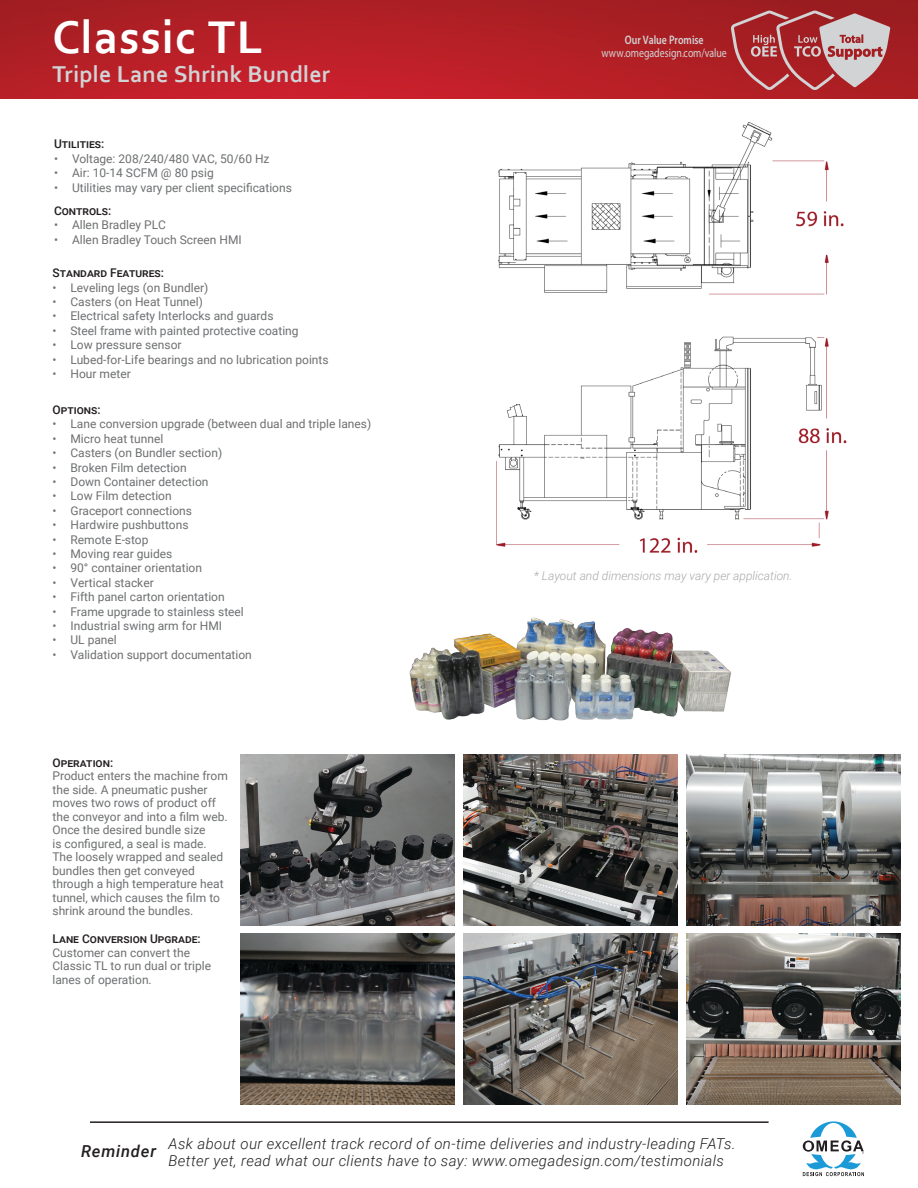
<style>
.page{position:relative;width:918px;height:1188px;background:#fff}
.page>*{position:absolute;margin:0;border:0;box-sizing:border-box;transform-origin:0 0}
.rev_-_Title{font:700 48px "Corbel";letter-spacing:.02em;color:#fff}
.rev_-_Subtitle{font:700 24px "Corbel";letter-spacing:.01em;color:#d1d3d4}
.t1{font:italic 300 15px/16.5px "Roboto";letter-spacing:.025em;color:#231f20}
.t2{font:12.3px "Myriad Pro";color:#d1d3d4;scale:.8 1}
.t3{font:600 12.3px "Myriad Pro";color:#d1d3d4;scale:.8 1}
.rev_-_body{font:12px/13.5px "Roboto";color:#6d6f71}
.rev_-_bullets_header{font:500 12px "Roboto";color:#231f20}
.rev_-_footnote{font:italic 300 12px "Roboto";color:#a7a9ac}
.s1{font-weight:500;font-size:16.5px}
</style>
<div class="page">
<hr style="left:90px;top:1121px;width:679px;height:2px;background:#231f20">
<svg style="left:803px;top:1121px;width:61px;height:55px"></svg>
<img style="left:0;top:0;width:918px;height:99px">
<svg style="left:731px;top:10px;width:159px;height:80px;background:#b55d60"></svg>
<img style="left:496px;top:122px;width:351px;height:431px">
<img style="left:241px;top:934px;width:213px;height:171px">
<img style="left:241px;top:754px;width:213px;height:171px">
<img style="left:464px;top:934px;width:214px;height:171px">
<img style="left:687px;top:754px;width:214px;height:171px">
<img style="left:687px;top:934px;width:214px;height:171px">
<img style="left:464px;top:754px;width:214px;height:171px">
<img style="left:409px;top:617px;width:323px;height:104px">
<p class="rev_-_Title" style="left:52px;top:7px;width:211px">Classic TL</p>
<p class="rev_-_Subtitle" style="left:52px;top:59px;width:279px">Triple Lane Shrink Bundler</p>
<p class="rev_-_bullets_header" style="left:54px;top:136px;width:52px">Utilities:</p>
<p class="rev_-_body" style="left:54px;top:151px;width:217px">• Voltage: 208/240/480 VAC, 50/60 Hz</p>
<p class="rev_-_body" style="left:54px;top:166px;width:161px">• Air: 10-14 SCFM @ 80 psig</p>
<p class="rev_-_body" style="left:54px;top:180px;width:239px">• Utilities may vary per client specifications</p>
<p class="rev_-_bullets_header" style="left:54px;top:202px;width:59px">Controls:</p>
<p class="rev_-_body" style="left:54px;top:218px;width:113px">• Allen Bradley PLC</p>
<p class="rev_-_body" style="left:54px;top:232px;width:189px">• Allen Bradley Touch Screen HMI</p>
<p class="rev_-_bullets_header" style="left:52px;top:265px;width:113px">Standard Features:</p>
<p class="rev_-_body" style="left:52px;top:280px;width:157px">• Leveling legs (on Bundler)</p>
<p class="rev_-_body" style="left:52px;top:295px;width:152px">• Casters (on Heat Tunnel)</p>
<p class="rev_-_body" style="left:52px;top:309px;width:223px">• Electrical safety Interlocks and guards</p>
<p class="rev_-_body" style="left:52px;top:323px;width:248px">• Steel frame with painted protective coating</p>
<p class="rev_-_body" style="left:52px;top:338px;width:131px">• Low pressure sensor</p>
<p class="rev_-_body" style="left:52px;top:352px;width:278px">• Lubed-for-Life bearings and no lubrication points</p>
<p class="rev_-_body" style="left:52px;top:367px;width:80px">• Hour meter</p>
<p class="rev_-_bullets_header" style="left:52px;top:401px;width:50px">Options:</p>
<p class="rev_-_body" style="left:52px;top:417px;width:320px">• Lane conversion upgrade (between dual and triple lanes)</p>
<p class="rev_-_body" style="left:52px;top:431px;width:112px">• Micro heat tunnel</p>
<p class="rev_-_body" style="left:52px;top:446px;width:171px">• Casters (on Bundler section)</p>
<p class="rev_-_body" style="left:52px;top:460px;width:136px">• Broken Film detection</p>
<p class="rev_-_body" style="left:52px;top:475px;width:157px">• Down Container detection</p>
<p class="rev_-_body" style="left:52px;top:489px;width:121px">• Low Film detection</p>
<p class="rev_-_body" style="left:52px;top:503px;width:141px">• Graceport connections</p>
<p class="rev_-_body" style="left:52px;top:518px;width:138px">• Hardwire pushbuttons</p>
<p class="rev_-_body" style="left:52px;top:532px;width:98px">• Remote E-stop</p>
<p class="rev_-_body" style="left:52px;top:547px;width:121px">• Moving rear guides</p>
<p class="rev_-_body" style="left:52px;top:561px;width:151px">• 90° container orientation</p>
<p class="rev_-_body" style="left:52px;top:575px;width:103px">• Vertical stacker</p>
<p class="rev_-_body" style="left:52px;top:590px;width:174px">• Fifth panel carton orientation</p>
<p class="rev_-_body" style="left:52px;top:604px;width:193px">• Frame upgrade to stainless steel</p>
<p class="rev_-_body" style="left:52px;top:619px;width:171px">• Industrial swing arm for HMI</p>
<p class="rev_-_body" style="left:52px;top:633px;width:66px">• UL panel</p>
<p class="rev_-_body" style="left:52px;top:647px;width:201px">• Validation support documentation</p>
<p class="rev_-_bullets_header" style="left:52px;top:754px;width:62px">Operation:</p>
<p class="rev_-_body" style="left:52px;top:769px;width:177px">Product enters the machine from the side. A pneumatic pusher moves two rows of product off the conveyor and into a film web.<br>Once the desired bundle size<br>is configured, a seal is made.<br>The loosely wrapped and sealed bundles then get conveyed through a high temperature heat tunnel, which causes the film to shrink around the bundles.</p>
<p class="rev_-_bullets_header" style="left:52px;top:930px;width:150px">Lane Conversion Upgrade:</p>
<p class="rev_-_body" style="left:52px;top:945px;width:160px">Customer can convert the<br>Classic TL to run dual or triple lanes of operation.</p>
<p class="t3" style="left:625px;top:32px;width:100px">Our Value Promise</p>
<p class="t2" style="left:602px;top:45px;width:158px">www.omegadesign.com/value</p>
<p class="rev_-_footnote" style="left:534px;top:568px;width:260px">* Layout and dimensions may vary per application.</p>
<p class="t1" style="left:169px;top:1135px;width:568px;text-indent:-88px"><span class="s1">Reminder</span> Ask about our excellent track record of on-time deliveries and industry-leading FATs.<br>Better yet, read what our clients have to say: www.omegadesign.com/testimonials</p>
</div>
